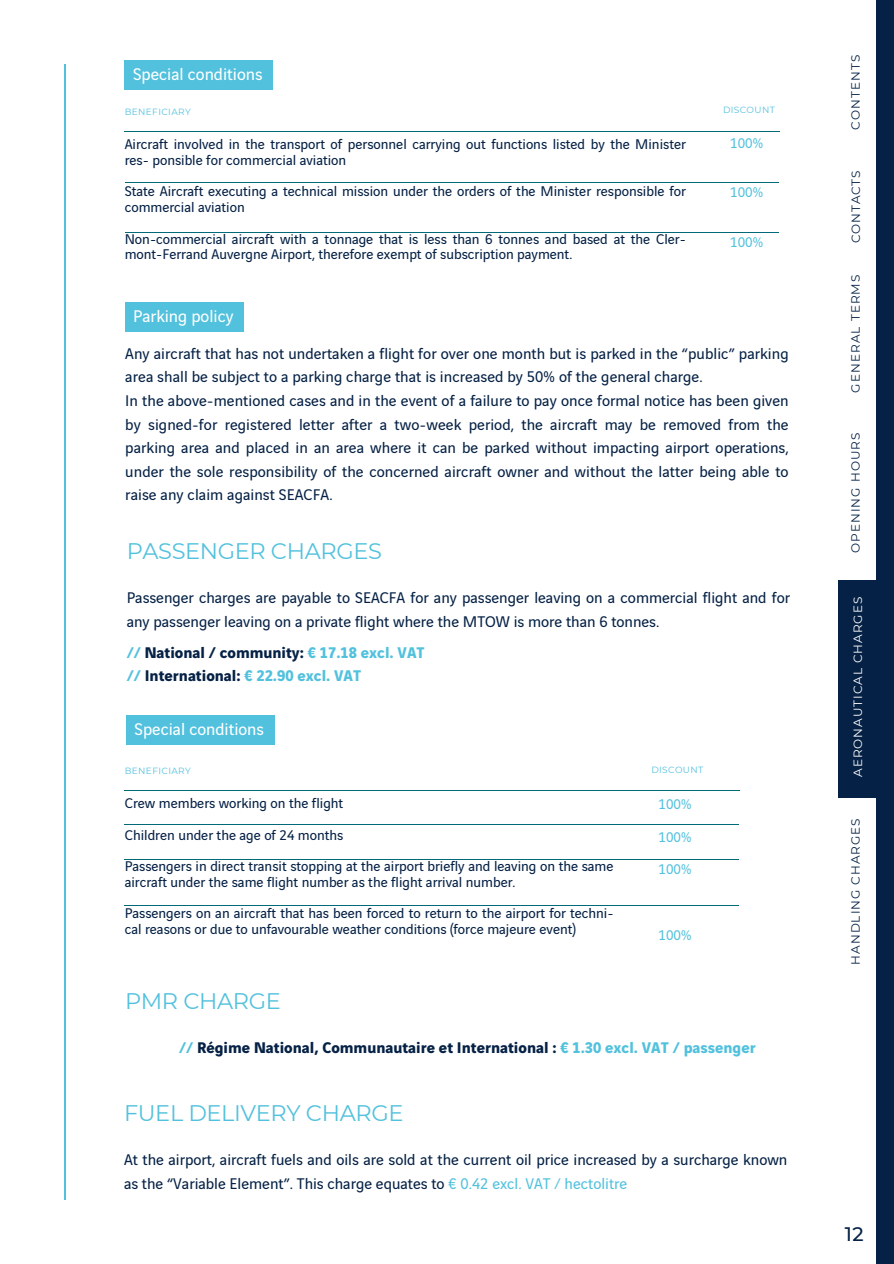
<style>
.page{position:relative;width:894px;height:1264px;background:#fff}
.page>*{position:absolute;margin:0;border:0;box-sizing:border-box;transform-origin:0 0}
.t1{font:22.5px "Montserrat";letter-spacing:-.015em;color:#52c1dd}
.t2{font:500 19.5px "Montserrat";color:#052145}
.t3{font:18px "Vinci Sans";color:#fff}
.t4{font:16.5px/23.7px "Vinci Sans";letter-spacing:.005em;color:#052145}
.t5{font:700 16.5px/22.5px "Vinci Sans";color:#052145}
.t6{font:15px/31.5px "Vinci Sans";color:#052145}
.t7{font:15px/32.7px "Vinci Sans";color:#52c1dd;text-align:justify}
.t8{font:12px "Montserrat";letter-spacing:.09em;color:#052145}
.t9{font:12px "Montserrat";letter-spacing:.08em;color:#fff}
.t10{font:12px "Montserrat";letter-spacing:.07em;color:#052145}
.t11{font:9px "Montserrat";letter-spacing:.04em;color:#52c1dd}
.s1{color:#52c1dd}
</style>
<div class="page">
<hr style="left:64px;top:64px;width:1px;height:1135px;background:#52c1dd">
<hr style="left:124px;top:132px;width:654px;height:1px;background:#006a78">
<hr style="left:124px;top:790px;width:615px;height:1px;background:#006a78">
<hr style="left:124px;top:824px;width:614px;height:1px;background:#006a78">
<hr style="left:124px;top:859px;width:614px;height:1px;background:#006a78">
<hr style="left:124px;top:905px;width:614px;height:1px;background:#006a78">
<hr style="left:125px;top:182px;width:653px;height:1px;background:#006a78">
<hr style="left:125px;top:232px;width:653px;height:1px;background:#006a78">
<div style="left:125px;top:60px;width:148px;height:30px;background:#52c1dd"></div>
<div style="left:125px;top:302px;width:119px;height:30px;background:#52c1dd"></div>
<div style="left:126px;top:715px;width:148px;height:30px;background:#52c1dd"></div>
<div style="left:876px;top:0;width:17px;height:1263px;background:#052145"></div>
<div style="left:838px;top:580px;width:55px;height:217px;background:#052145"></div>
<p class="t3" style="left:133px;top:66px;width:131px">Special conditions</p>
<p class="t11" style="left:125px;top:106px;width:68px">BENEFICIARY</p>
<p class="t6" style="left:125px;top:137px;width:562px;line-height:15.8px">Aircraft involved in the transport of personnel carrying out functions listed by the Minister res- ponsible for commercial aviation</p>
<p class="t6" style="left:125px;top:184px;width:562px;line-height:15.8px">State Aircraft executing a technical mission under the orders of the Minister responsible for commercial aviation</p>
<p class="t6" style="left:125px;top:232px;width:562px;line-height:15.8px">Non-commercial aircraft with a tonnage that is less than 6 tonnes and based at the Cler&shy;mont-Ferrand Auvergne Airport, therefore exempt of subscription payment.</p>
<p class="t3" style="left:133px;top:308px;width:102px">Parking policy</p>
<p class="t11" style="left:722px;top:104px;width:53px">DISCOUNT</p>
<p class="t7" style="left:730px;top:127px;width:34px">100%</p>
<p class="t7" style="left:730px;top:177px;width:34px">100%</p>
<p class="t7" style="left:730px;top:226px;width:34px">100%</p>
<p class="t4" style="left:125px;top:342px;width:664px">Any aircraft that has not undertaken a flight for over one month but is parked in the “public” parking area shall be subject to a parking charge that is increased by 50% of the general charge.<br>In the above-mentioned cases and in the event of a failure to pay once formal notice has been given by signed-for registered letter after a two-week period, the aircraft may be removed from the parking area and placed in an area where it can be parked without impacting airport operations, under the sole responsibility of the concerned aircraft owner and without the latter being able to raise any claim against SEACFA.</p>
<h1 class="t1" style="left:127px;top:537px;width:256px">PASSENGER CHARGES</h1>
<p class="t4" style="left:127px;top:586px;width:664px">Passenger charges are payable to SEACFA for any passenger leaving on a commercial flight and for any passenger leaving on a private flight where the MTOW is more than 6 tonnes.</p>
<p class="t5" style="left:127px;top:642px;width:299px"><span class="s1">//</span> National / community: <span class="s1">€ 17.18 excl. VAT //</span> International: <span class="s1">€ 22.90 excl. VAT</span></p>
<p class="t3" style="left:135px;top:721px;width:131px">Special conditions</p>
<p class="t11" style="left:125px;top:764px;width:68px">BENEFICIARY</p>
<p class="t11" style="left:651px;top:764px;width:53px">DISCOUNT</p>
<p class="t6" style="left:125px;top:788px;width:490px">Crew members working on the flight<br>Children under the age of 24 months<br>Passengers in direct transit stopping at the airport briefly and leaving on the same</p>
<p class="t6" style="left:125px;top:867px;width:490px">aircraft under the same flight number as the flight arrival number.<br>Passengers on an aircraft that has been forced to return to the airport for techni-</p>
<p class="t6" style="left:125px;top:914px;width:452px">cal reasons or due to unfavourable weather conditions (force majeure event)</p>
<h1 class="t1" style="left:125px;top:987px;width:157px">PMR CHARGE</h1>
<p class="t7" style="left:658px;top:788px;width:34px">100% 100% 100%</p>
<p class="t7" style="left:658px;top:919px;width:34px">100%</p>
<p class="t5" style="left:179px;top:1037px;width:578px"><span class="s1">//</span> Régime National, Communautaire et International : <span class="s1">€ 1.30 excl. VAT / passenger</span></p>
<h1 class="t1" style="left:124px;top:1099px;width:281px">FUEL DELIVERY CHARGE</h1>
<p class="t4" style="left:124px;top:1149px;width:664px">At the airport, aircraft fuels and oils are sold at the current oil price increased by a surcharge known as the “Variable Element”. This charge equates to <span class="s1">€ 0.42 excl. VAT / hectolitre</span></p>
<p class="t8" style="left:848px;top:130px;width:76px;rotate:-90deg">CONTENTS</p>
<p class="t10" style="left:848px;top:243px;width:74px;rotate:-90deg">CONTACTS</p>
<p class="t8" style="left:848px;top:392px;width:119px;rotate:-90deg">GENERAL TERMS</p>
<p class="t8" style="left:848px;top:553px;width:122px;rotate:-90deg">OPENING HOURS</p>
<p class="t9" style="left:850px;top:777px;width:181px;rotate:-90deg">AERONAUTICAL CHARGES</p>
<p class="t8" style="left:848px;top:964px;width:148px;rotate:-90deg">HANDLING CHARGES</p>
<p class="t2" style="left:844px;top:1222px;width:21px">12</p>
</div>
